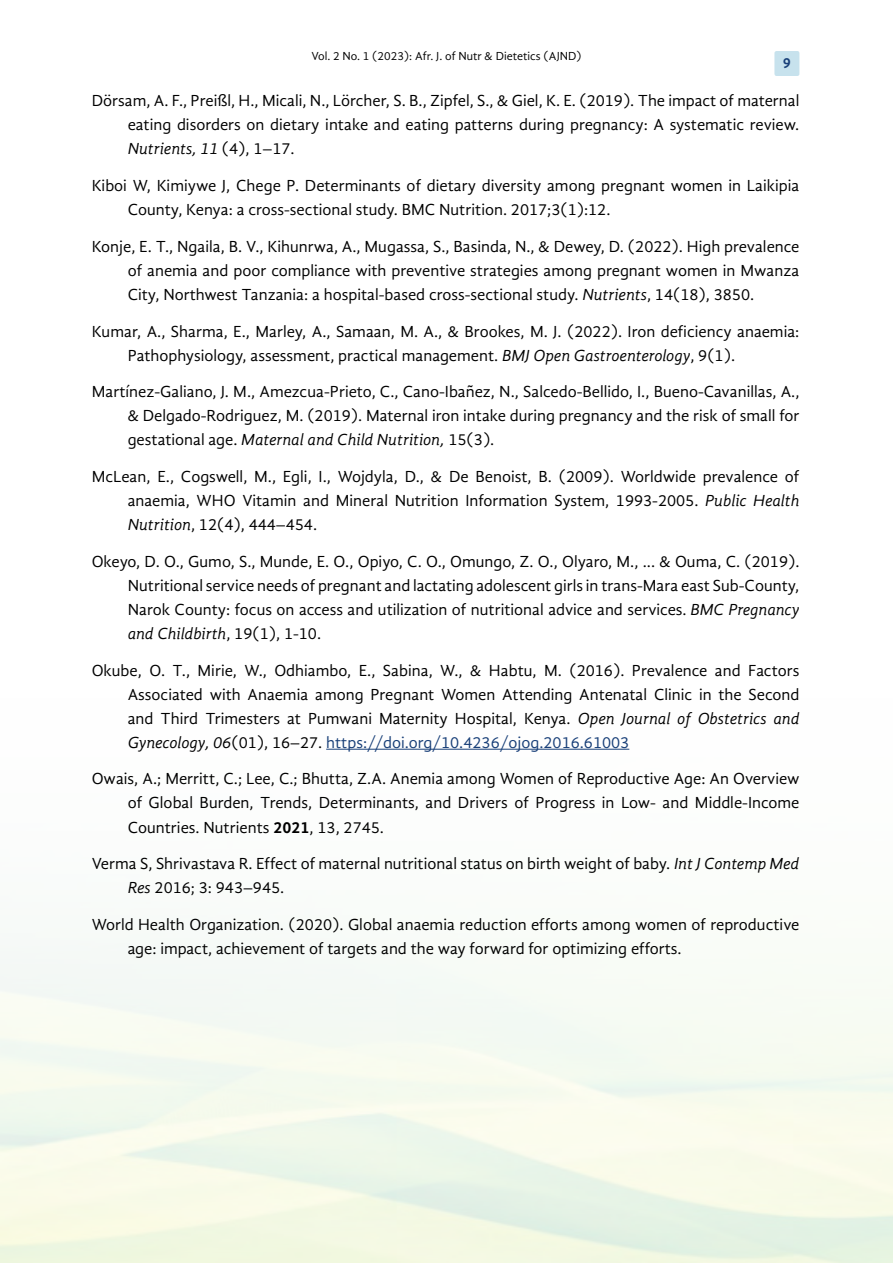
<style>
.page{position:relative;width:893px;height:1263px;background:#fff}
.page>*{position:absolute;margin:0;border:0;box-sizing:border-box;transform-origin:0 0}
.t1{font:16.5px/24px "Gandhi Sans";color:#000;text-align:justify}
.t2{font:700 15px "Gandhi Sans";color:#183f78}
.t3{font:12px "Gandhi Sans";color:#000}
.s1{font-style:italic}
.s2{color:#183f78}
.s3{font-weight:700}
</style>
<div class="page">
<div style="left:774px;top:51px;width:25px;height:25px;background:#c7e2ed;border-radius:2px"></div>
<hr style="left:326px;top:749px;width:303px;height:1px;background:#183f78">
<p class="t3" style="left:311px;top:49px;width:272px">Vol. 2 No. 1 (2023): Afr. J. of Nutr &amp; Dietetics (AJND)</p>
<p class="t1" style="left:128px;top:89px;width:673px;text-indent:-36px">Dörsam, A. F., Preißl, H., Micali, N., Lörcher, S. B., Zipfel, S., &amp; Giel, K. E. (2019). The impact of maternal eating disorders on dietary intake and eating patterns during pregnancy: A systematic review.<br><span class="s1">Nutrients, 11</span> (4), 1–17.</p>
<p class="t1" style="left:128px;top:173px;width:673px;text-indent:-36px">Kiboi W, Kimiywe J, Chege P. Determinants of dietary diversity among pregnant women in Laikipia<br>County, Kenya: a cross-sectional study. BMC Nutrition. 2017;3(1):12.</p>
<p class="t1" style="left:128px;top:234px;width:673px;text-indent:-36px">Konje, E. T., Ngaila, B. V., Kihunrwa, A., Mugassa, S., Basinda, N., &amp; Dewey, D. (2022). High prevalence of anemia and poor compliance with preventive strategies among pregnant women in Mwanza City, Northwest Tanzania: a hospital-based cross-sectional study. <span class="s1">Nutrients</span>, 14(18), 3850.</p>
<p class="t1" style="left:128px;top:319px;width:673px;text-indent:-36px">Kumar, A., Sharma, E., Marley, A., Samaan, M. A., &amp; Brookes, M. J. (2022). Iron deficiency anaemia:<br>Pathophysiology, assessment, practical management. <span class="s1">BMJ Open Gastroenterology</span>, 9(1).</p>
<p class="t1" style="left:128px;top:380px;width:673px;text-indent:-36px">Martínez-Galiano, J. M., Amezcua-Prieto, C., Cano-Ibañez, N., Salcedo-Bellido, I., Bueno-Cavanillas, A., &amp; Delgado-Rodriguez, M. (2019). Maternal iron intake during pregnancy and the risk of small for gestational age. <span class="s1">Maternal and Child Nutrition,</span> 15(3).</p>
<p class="t1" style="left:128px;top:465px;width:673px;text-indent:-36px">McLean, E., Cogswell, M., Egli, I., Wojdyla, D., &amp; De Benoist, B. (2009). Worldwide prevalence of anaemia, WHO Vitamin and Mineral Nutrition Information System, 1993-2005. <span class="s1">Public Health Nutrition</span>, 12(4), 444–454.</p>
<p class="t1" style="left:128px;top:549px;width:673px;text-indent:-36px">Okeyo, D. O., Gumo, S., Munde, E. O., Opiyo, C. O., Omungo, Z. O., Olyaro, M., ... &amp; Ouma, C. (2019).<br>Nutritional service needs of pregnant and lactating adolescent girls in trans-Mara east Sub-County, Narok County: focus on access and utilization of nutritional advice and services. <span class="s1">BMC Pregnancy and Childbirth</span>, 19(1), 1-10.</p>
<p class="t1" style="left:128px;top:658px;width:673px;text-indent:-36px">Okube, O. T., Mirie, W., Odhiambo, E., Sabina, W., &amp; Habtu, M. (2016). Prevalence and Factors Associated with Anaemia among Pregnant Women Attending Antenatal Clinic in the Second and Third Trimesters at Pumwani Maternity Hospital, Kenya. <span class="s1">Open Journal of Obstetrics and Gynecology, 06</span>(01), 16–27. <span class="s2">https://doi.org/10.4236/ojog.2016.61003</span></p>
<p class="t1" style="left:128px;top:767px;width:673px;text-indent:-36px">Owais, A.; Merritt, C.; Lee, C.; Bhutta, Z.A. Anemia among Women of Reproductive Age: An Overview of Global Burden, Trends, Determinants, and Drivers of Progress in Low- and Middle-Income Countries. Nutrients <span class="s3">2021</span>, 13, 2745.</p>
<p class="t1" style="left:128px;top:852px;width:673px;text-indent:-36px">Verma S, Shrivastava R. Effect of maternal nutritional status on birth weight of baby. <span class="s1">Int J Contemp Med<br>Res</span> 2016; 3: 943–945.</p>
<p class="t1" style="left:128px;top:912px;width:673px;text-indent:-36px">World Health Organization. (2020). Global anaemia reduction efforts among women of reproductive age: impact, achievement of targets and the way forward for optimizing efforts.</p>
<p class="t2" style="left:783px;top:54px;width:10px">9</p>
</div>
